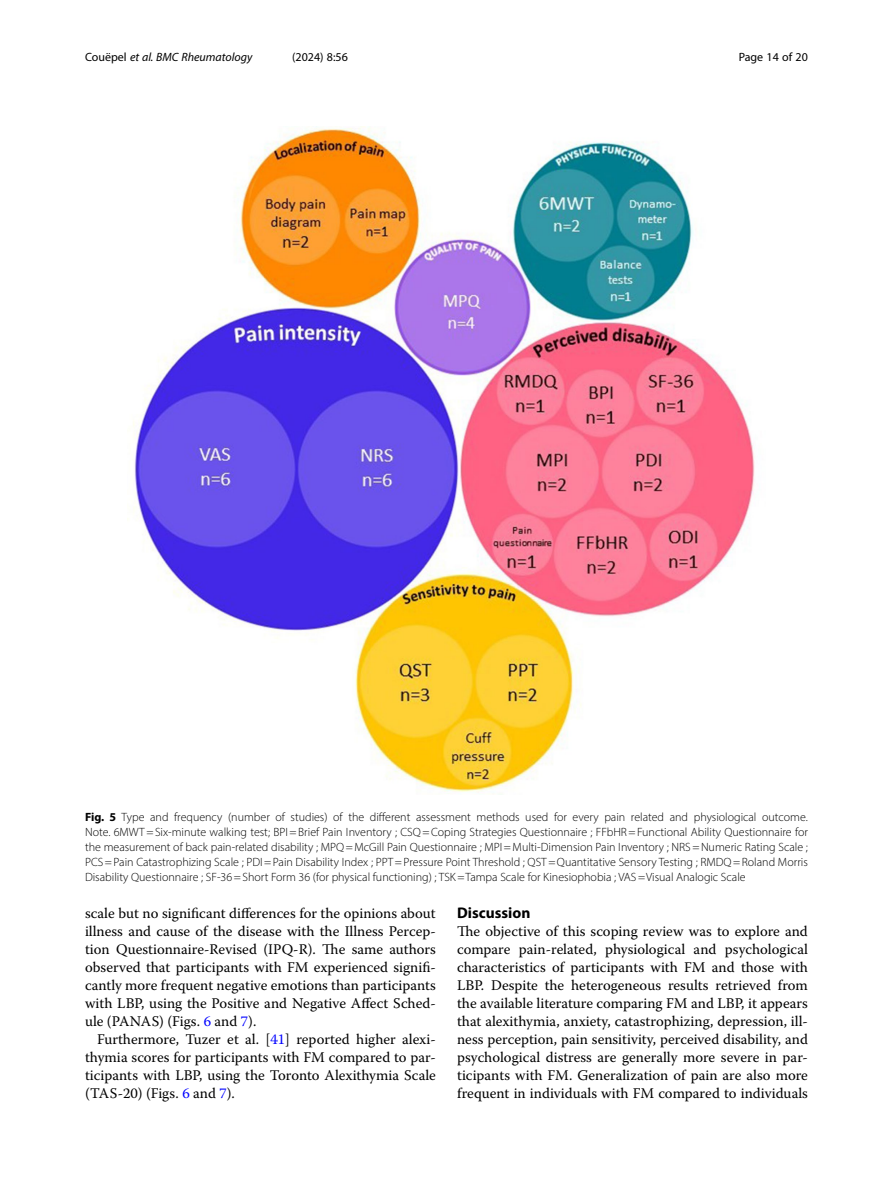
<style>
.page{position:relative;width:893px;height:1191px;background:#fff}
.page>*{position:absolute;margin:0;border:0;box-sizing:border-box;transform-origin:0 0}
.Head_1{font:700 15.45px "Myriad Pro";color:#000}
.Body_Text{font:14.7px/18px "Warnock Pro";color:#000;text-align:justify}
.Body_Text_Indent{font:14.7px/18px "Warnock Pro";color:#000;text-align:justify}
.Figure_Caption{font:300 12px/15px "Myriad Pro";color:#000;text-align:justify}
.t1{font:italic 12px "Myriad Pro";color:#000}
.t2{font:12px "Myriad Pro Regular 3";color:#000}
.t3{font:12px "Myriad Pro";color:#000}
.s1{font-family:"Myriad Pro Regular 3";font-style:normal}
.s2{font-weight:700}
.s3{color:#00f}
</style>
<div class="page">
<img style="left:133px;top:126px;width:622px;height:666px">
<p class="t1" style="left:85px;top:50px;width:169px"><span class="s1">Couëpel</span> et al. BMC Rheumatology</p>
<p class="t2" style="left:292px;top:50px;width:57px">(2024) 8:56</p>
<p class="t3" style="left:739px;top:50px;width:71px">Page 14 of 20</p>
<p class="Figure_Caption" style="left:85px;top:810px;width:724px"><span class="s2">Fig. 5</span> Type and frequency (number of studies) of the different assessment methods used for every pain related and physiological outcome.<br>Note. 6MWT=Six-minute walking test; BPI=Brief Pain Inventory ; CSQ=Coping Strategies Questionnaire ; FFbHR=Functional Ability Questionnaire for the measurement of back pain-related disability ; MPQ=McGill Pain Questionnaire ; MPI=Multi-Dimension Pain Inventory ; NRS=Numeric Rating Scale ; PCS=Pain Catastrophizing Scale ; PDI=Pain Disability Index ; PPT=Pressure Point Threshold ; QST=Quantitative Sensory Testing ; RMDQ=Roland Morris Disability Questionnaire ; SF-36=Short Form 36 (for physical functioning) ; TSK=Tampa Scale for Kinesiophobia ; VAS=Visual Analogic Scale</p>
<p class="Body_Text_Indent" style="left:85px;top:904px;width:352px">scale but no significant differences for the opinions about illness and cause of the disease with the Illness Percep&shy;tion Questionnaire-Revised (IPQ-R). The same authors observed that participants with FM experienced signifi&shy;cantly more frequent negative emotions than participants with LBP, using the Positive and Negative Affect Sched&shy;ule (PANAS) (Figs. <span class="s3">6</span> and <span class="s3">7</span>).</p>
<p class="Body_Text_Indent" style="left:85px;top:1030px;width:352px;text-indent:12px">Furthermore, Tuzer et al. [<span class="s3">41</span>] reported higher alexi&shy;thymia scores for participants with FM compared to par&shy;ticipants with LBP, using the Toronto Alexithymia Scale (TAS-20) (Figs. <span class="s3">6</span> and <span class="s3">7</span>).</p>
<p class="Head_1" style="left:457px;top:903px;width:75px">Discussion</p>
<p class="Body_Text" style="left:457px;top:922px;width:352px">The objective of this scoping review was to explore and compare pain-related, physiological and psychological characteristics of participants with FM and those with LBP. Despite the heterogeneous results retrieved from the available literature comparing FM and LBP, it appears that alexithymia, anxiety, catastrophizing, depression, ill&shy;ness perception, pain sensitivity, perceived disability, and psychological distress are generally more severe in par&shy;ticipants with FM. Generalization of pain are also more frequent in individuals with FM compared to individuals</p>
</div>
